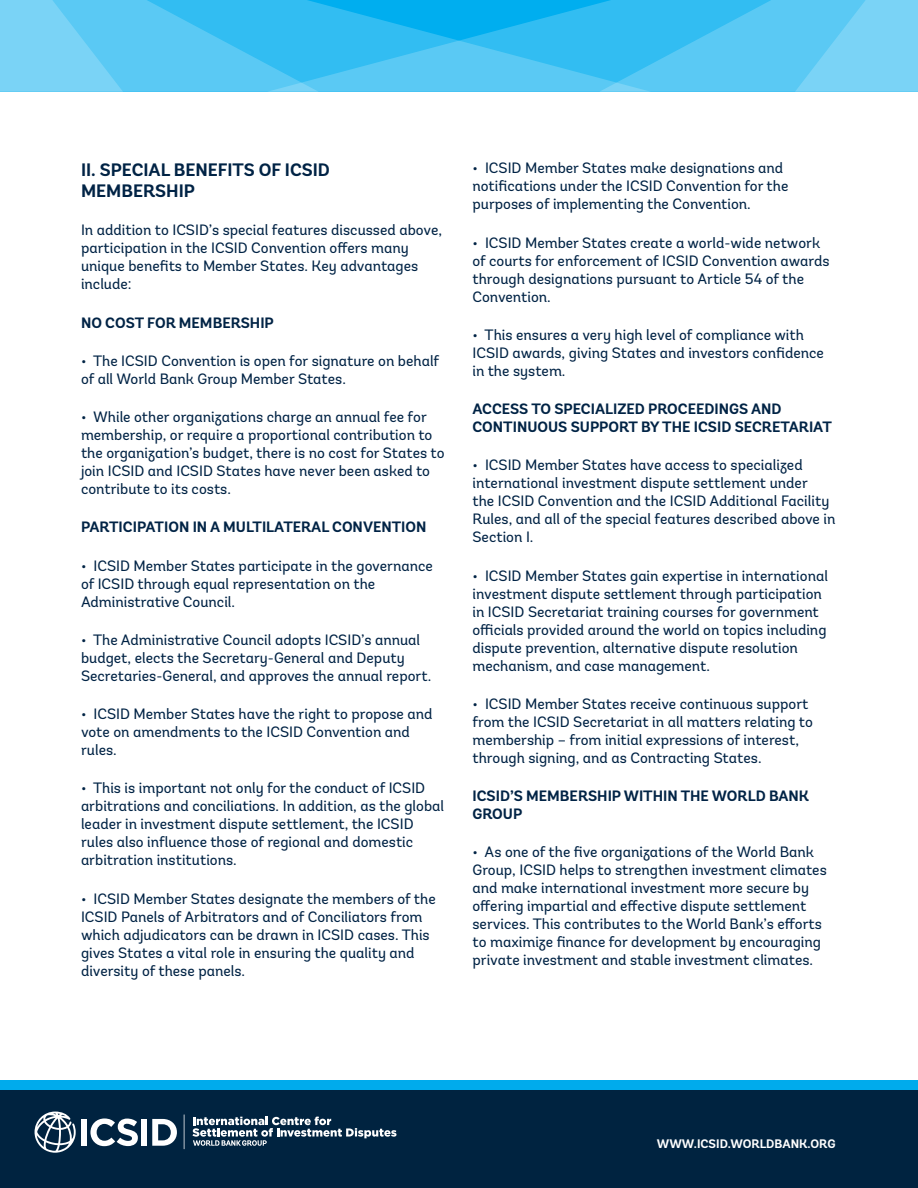
<style>
.page{position:relative;width:918px;height:1188px;background:#fff}
.page>*{position:absolute;margin:0;border:0;box-sizing:border-box;transform-origin:0 0}
.t1{font:700 18px/21.6px "Andes";color:#002345}
.t2{font:15px/18px "Andes";color:#002345}
.t3{font:700 15px/18px "Andes";color:#002345}
.t4{font:700 12.3px "Andes";color:#fff}
</style>
<div class="page">
<svg style="left:319px;top:0;width:280px;height:92px;background:#34bdf1"></svg>
<svg style="left:599px;top:0;width:319px;height:92px;background:#58c8f4"></svg>
<svg style="left:0;top:0;width:319px;height:92px;background:#58c8f4"></svg>
<div style="left:0;top:1085px;width:918px;height:103px;background:#002340"></div>
<svg style="left:184px;top:1114px;width:1px;height:35px"></svg>
<div style="left:81px;top:1119px;width:6px;height:27px;background:#fff"></div>
<svg style="left:90px;top:1118px;width:48px;height:28px"></svg>
<div style="left:141px;top:1119px;width:6px;height:27px;background:#fff"></div>
<svg style="left:152px;top:1119px;width:25px;height:27px"></svg>
<svg style="left:192px;top:1117px;width:205px;height:29px"></svg>
<div style="left:0;top:1080px;width:918px;height:9px;background:#00abec"></div>
<h2 class="t1" style="left:81px;top:159px;width:250px">II. SPECIAL BENEFITS OF ICSID<br>MEMBERSHIP</h2>
<h2 class="t2" style="left:81px;top:221px;width:363px">In addition to ICSID’s special features discussed above, participation in the ICSID Convention offers many unique benefits to Member States. Key advantages include:</h2>
<h2 class="t3" style="left:81px;top:314px;width:194px">NO COST FOR MEMBERSHIP</h2>
<h2 class="t2" style="left:81px;top:352px;width:360px">• The ICSID Convention is open for signature on behalf of all World Bank Group Member States.</h2>
<h2 class="t2" style="left:81px;top:408px;width:365px">• While other organizations charge an annual fee for membership, or require a proportional contribution to the organization’s budget, there is no cost for States to join ICSID and ICSID States have never been asked to contribute to its costs.</h2>
<h2 class="t3" style="left:81px;top:519px;width:347px">PARTICIPATION IN A MULTILATERAL CONVENTION</h2>
<h2 class="t2" style="left:81px;top:557px;width:353px">• ICSID Member States participate in the governance of ICSID through equal representation on the<br>Administrative Council.</h2>
<h2 class="t2" style="left:81px;top:631px;width:352px">• The Administrative Council adopts ICSID’s annual budget, elects the Secretary-General and Deputy<br>Secretaries-General, and approves the annual report.</h2>
<h2 class="t2" style="left:81px;top:705px;width:353px">• ICSID Member States have the right to propose and vote on amendments to the ICSID Convention and rules.</h2>
<h2 class="t2" style="left:81px;top:779px;width:365px">• This is important not only for the conduct of ICSID arbitrations and conciliations. In addition, as the global leader in investment dispute settlement, the ICSID rules also influence those of regional and domestic arbitration institutions.</h2>
<h2 class="t2" style="left:81px;top:890px;width:356px">• ICSID Member States designate the members of the ICSID Panels of Arbitrators and of Conciliators from which adjudicators can be drawn in ICSID cases. This gives States a vital role in ensuring the quality and diversity of these panels.</h2>
<h2 class="t2" style="left:472px;top:159px;width:317px">• ICSID Member States make designations and notifications under the ICSID Convention for the purposes of implementing the Convention.</h2>
<h2 class="t2" style="left:472px;top:233px;width:359px">• ICSID Member States create a world-wide network of courts for enforcement of ICSID Convention awards through designations pursuant to Article 54 of the Convention.</h2>
<h2 class="t2" style="left:472px;top:326px;width:353px">• This ensures a very high level of compliance with<br>ICSID awards, giving States and investors confidence in the system.</h2>
<h2 class="t3" style="left:472px;top:400px;width:361px">ACCESS TO SPECIALIZED PROCEEDINGS AND<br>CONTINUOUS SUPPORT BY THE ICSID SECRETARIAT</h2>
<h2 class="t2" style="left:472px;top:456px;width:365px">• ICSID Member States have access to specialized international investment dispute settlement under<br>the ICSID Convention and the ICSID Additional Facility Rules, and all of the special features described above in Section I.</h2>
<h2 class="t2" style="left:472px;top:566px;width:357px">• ICSID Member States gain expertise in international investment dispute settlement through participation in ICSID Secretariat training courses for government officials provided around the world on topics including dispute prevention, alternative dispute resolution mechanism, and case management.</h2>
<h2 class="t2" style="left:472px;top:695px;width:342px">• ICSID Member States receive continuous support from the ICSID Secretariat in all matters relating to membership – from initial expressions of interest, through signing, and as Contracting States.</h2>
<h2 class="t3" style="left:472px;top:787px;width:338px">ICSID’S MEMBERSHIP WITHIN THE WORLD BANK<br>GROUP</h2>
<h2 class="t2" style="left:472px;top:843px;width:356px">• As one of the five organizations of the World Bank Group, ICSID helps to strengthen investment climates and make international investment more secure by offering impartial and effective dispute settlement services. This contributes to the World Bank’s efforts to maximize finance for development by encouraging private investment and stable investment climates.</h2>
<p class="t4" style="left:657px;top:1136px;width:180px">WWW.ICSID.WORLDBANK.ORG</p>
</div>
